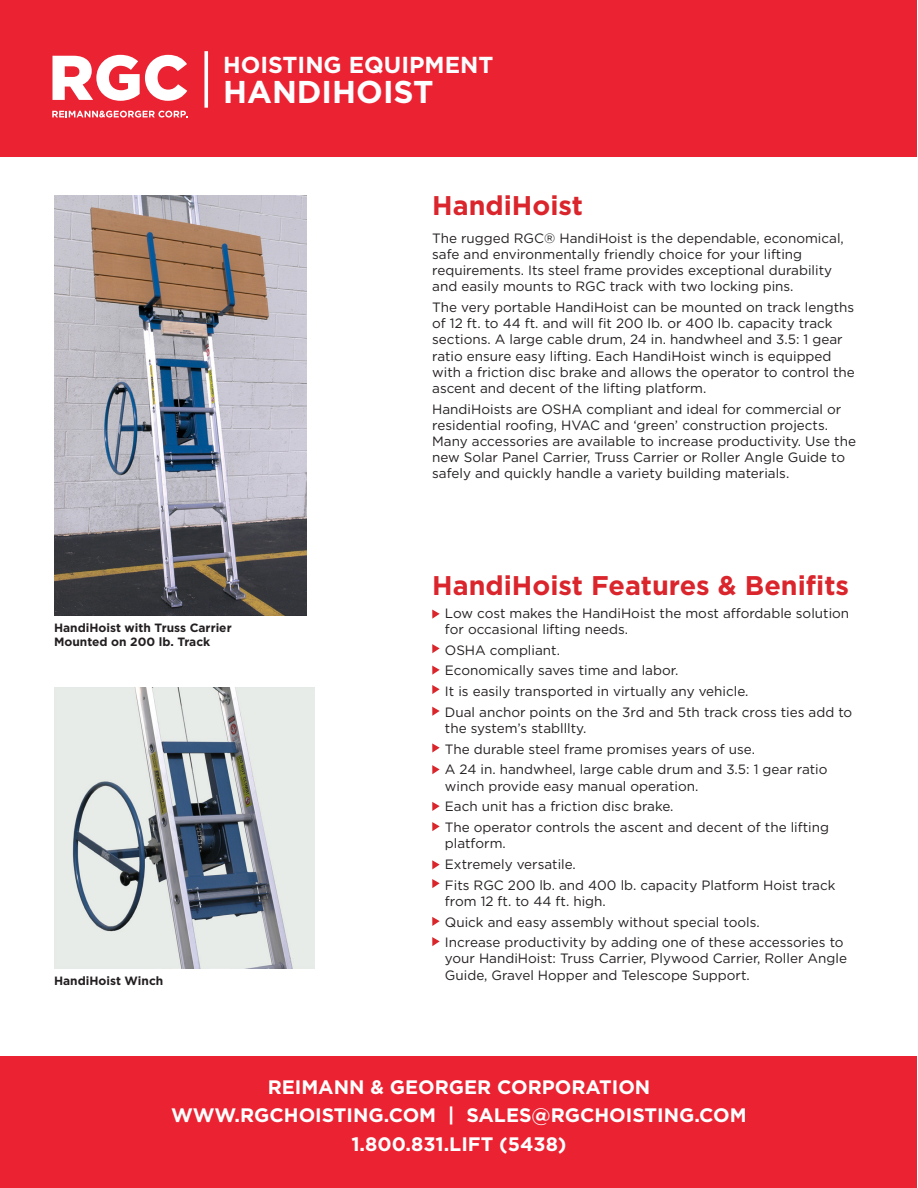
<style>
.page{position:relative;width:918px;height:1188px;background:#fff}
.page>*{position:absolute;margin:0;border:0;box-sizing:border-box;transform-origin:0 0}
.t1{font:900 63.15px "Gotham HTF";color:#fff}
.t2{font:700 31.5px "Gotham HTF";color:#fbfdfe}
.t3{font:700 27px "Gotham HTF";color:#da252c}
.t4{font:700 23.1px "Gotham HTF";color:#fbfdfe}
.t5{font:700 19.5px "Gotham";color:#fff}
.t6{font:13.5px/16.2px "Gotham HTF";color:#231f20}
.t7{font:700 12px/14.4px "Gotham HTF";color:#231f20}
</style>
<div class="page">
<div style="left:1px;top:1px;width:916px;height:156px;background:#eb2231"></div>
<svg style="left:432px;top:802px;width:8px;height:9px"></svg>
<svg style="left:432px;top:765px;width:8px;height:9px"></svg>
<svg style="left:432px;top:743px;width:8px;height:10px"></svg>
<svg style="left:432px;top:707px;width:8px;height:9px"></svg>
<svg style="left:432px;top:685px;width:8px;height:9px"></svg>
<svg style="left:432px;top:666px;width:8px;height:9px"></svg>
<svg style="left:432px;top:644px;width:8px;height:9px"></svg>
<svg style="left:432px;top:610px;width:8px;height:9px"></svg>
<svg style="left:432px;top:879px;width:8px;height:9px"></svg>
<svg style="left:432px;top:860px;width:8px;height:9px"></svg>
<svg style="left:432px;top:822px;width:8px;height:9px"></svg>
<svg style="left:432px;top:937px;width:8px;height:9px"></svg>
<svg style="left:432px;top:917px;width:8px;height:9px"></svg>
<img style="left:55px;top:195px;width:252px;height:421px">
<img style="left:55px;top:687px;width:260px;height:282px">
<svg style="left:204px;top:51px;width:4px;height:57px"></svg>
<svg style="left:52px;top:111px;width:135px;height:7px"></svg>
<div style="left:1px;top:1057px;width:916px;height:131px;background:#eb2231"></div>
<p class="t1" style="left:49px;top:41px;width:142px">RGC</p>
<p class="t4" style="left:223px;top:51px;width:272px">HOISTING EQUIPMENT</p>
<p class="t2" style="left:223px;top:74px;width:212px">HANDIHOIST</p>
<p class="t3" style="left:432px;top:190px;width:152px">HandiHoist</p>
<p class="t6" style="left:432px;top:229px;width:413px">The rugged RGC® HandiHoist is the dependable, economical, safe and environmentally friendly choice for your lifting</p>
<p class="t6" style="left:432px;top:262px;width:401px">requirements. Its steel frame provides exceptional durability</p>
<p class="t6" style="left:432px;top:278px;width:363px">and easily mounts to RGC track with two locking pins.</p>
<p class="t6" style="left:432px;top:299px;width:424px">The very portable HandiHoist can be mounted on track lengths of 12 ft. to 44 ft. and will fit 200 lb. or 400 lb. capacity track sections. A large cable drum, 24 in. handwheel and 3.5: 1 gear ratio ensure easy lifting. Each HandiHoist winch is equipped with a friction disc brake and allows the operator to control the ascent and decent of the lifting platform.</p>
<p class="t6" style="left:432px;top:400px;width:425px">HandiHoists are OSHA compliant and ideal for commercial or residential roofing, HVAC and ‘green’ construction projects.<br>Many accessories are available to increase productivity. Use the new Solar Panel Carrier, Truss Carrier or Roller Angle Guide to safely and quickly handle a variety building materials.</p>
<p class="t3" style="left:432px;top:570px;width:418px">HandiHoist Features &amp; Benifits</p>
<p class="t7" style="left:54px;top:620px;width:179px">HandiHoist with Truss Carrier<br>Mounted on 200 lb. Track</p>
<p class="t7" style="left:54px;top:973px;width:111px">HandiHoist Winch</p>
<p class="t6" style="left:445px;top:605px;width:406px">Low cost makes the HandiHoist the most affordable solution for occasional lifting needs.</p>
<p class="t6" style="left:445px;top:642px;width:117px">OSHA compliant.</p>
<p class="t6" style="left:445px;top:662px;width:235px">Economically saves time and labor.</p>
<p class="t6" style="left:445px;top:683px;width:305px">It is easily transported in virtually any vehicle.</p>
<p class="t6" style="left:445px;top:704px;width:409px">Dual anchor points on the 3rd and 5th track cross ties add to the system’s stablllty.</p>
<p class="t6" style="left:445px;top:741px;width:312px">The durable steel frame promises years of use.</p>
<p class="t6" style="left:445px;top:761px;width:384px">A 24 in. handwheel, large cable drum and 3.5: 1 gear ratio winch provide easy manual operation.</p>
<p class="t6" style="left:445px;top:798px;width:230px">Each unit has a friction disc brake.</p>
<p class="t6" style="left:445px;top:819px;width:386px">The operator controls the ascent and decent of the lifting platform.</p>
<p class="t6" style="left:445px;top:856px;width:132px">Extremely versatile.</p>
<p class="t6" style="left:445px;top:877px;width:392px">Fits RGC 200 lb. and 400 lb. capacity Platform Hoist track from 12 ft. to 44 ft. high.</p>
<p class="t6" style="left:445px;top:913px;width:316px">Quick and easy assembly without special tools.</p>
<p class="t6" style="left:445px;top:934px;width:404px">Increase productivity by adding one of these accessories to your HandiHoist: Truss Carrier, Plywood Carrier, Roller Angle<br>Guide, Gravel Hopper and Telescope Support.</p>
<p class="t5" style="left:268px;top:1074px;width:384px">REIMANN &amp; GEORGER CORPORATION</p>
<p class="t5" style="left:171px;top:1102px;width:577px">WWW.RGCHOISTING.COM | SALES@RGCHOISTING.COM</p>
<p class="t5" style="left:351px;top:1131px;width:217px">1.800.831.LIFT (5438)</p>
</div>
